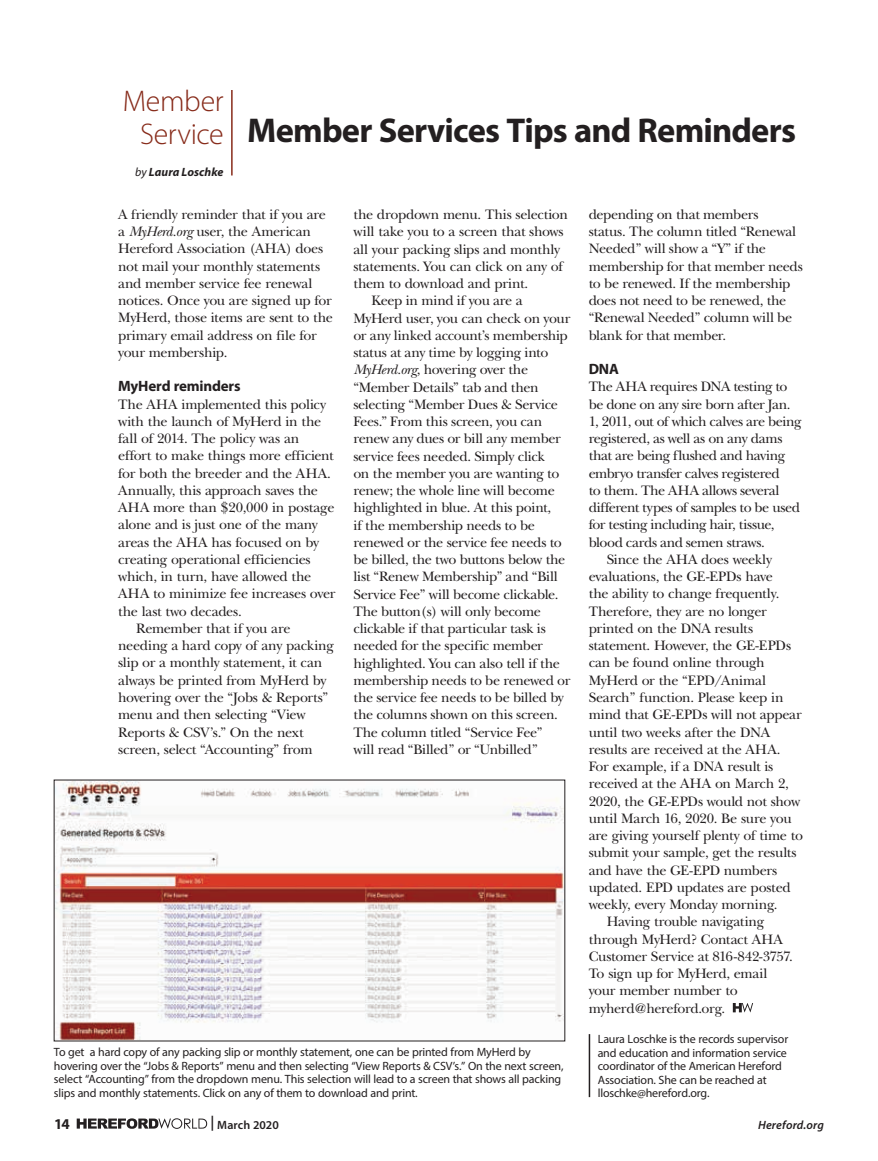
<style>
.page{position:relative;width:878px;height:1161px;background:#fff}
.page>*{position:absolute;margin:0;border:0;box-sizing:border-box;transform-origin:0 0}
.t1{font:700 34.5px "Myriad Pro";letter-spacing:-.025em;color:#231f20}
.t2{font:300 30px/33px "Myriad Pro";letter-spacing:-.015em;color:#872b1a;text-align:center}
.t3{font:700 15px "Myriad Pro";letter-spacing:-.015em;color:#231f20}
.t4{font:14.25px/17.2px "New Baskerville";letter-spacing:-.025em;color:#231f20}
.t5{font:14.25px "New Baskerville";letter-spacing:-.005em;color:#231f20}
.t6{font:12px/13.5px "Myriad Pro";letter-spacing:-.01em;color:#231f20}
.t7{font:italic 700 12px "Myriad Pro";letter-spacing:.005em;color:#231f20}
.t8{font:italic 600 12px "Myriad Pro";letter-spacing:.015em;color:#231f20}
.t9{font:600 12px "Myriad Pro";letter-spacing:.01em;color:#231f20}
.s1{font-weight:400}
.s2{font-style:italic}
.s3{font-size:15px}
</style>
<div class="page">
<hr style="left:588px;top:1034px;width:2px;height:63px;background:#231f20">
<svg style="left:732px;top:1003px;width:21px;height:9px"></svg>
<hr style="left:231px;top:90px;width:1px;height:86px;background:#872b1a">
<img style="left:56px;top:782px;width:507px;height:257px">
<svg style="left:77px;top:1118px;width:130px;height:11px"></svg>
<h2 class="t2" style="left:123px;top:85px;width:102px">Member<br>Service</h2>
<p class="t7" style="left:135px;top:164px;width:90px"><span class="s1">by</span> Laura Loschke</p>
<h1 class="t1" style="left:247px;top:108px;width:550px">Member Services Tips and Reminders</h1>
<p class="t4" style="left:118px;top:206px;width:216px">A friendly reminder that if you are a <span class="s2">MyHerd.org</span> user, the American<br>Hereford Association (AHA) does not mail your monthly statements and member service fee renewal notices. Once you are signed up for<br>MyHerd, those items are sent to the primary email address on file for your membership.</p>
<p class="t3" style="left:118px;top:377px;width:124px">MyHerd reminders</p>
<p class="t4" style="left:118px;top:395px;width:209px">The AHA implemented this policy</p>
<p class="t4" style="left:118px;top:413px;width:204px">with the launch of MyHerd in the</p>
<p class="t5" style="left:118px;top:430px;width:183px">fall of 2014. The policy was an</p>
<p class="t4" style="left:118px;top:447px;width:217px">effort to make things more efficient</p>
<p class="t4" style="left:118px;top:465px;width:214px">for both the breeder and the AHA.</p>
<p class="t4" style="left:118px;top:482px;width:201px">Annually, this approach saves the</p>
<p class="t4" style="left:118px;top:499px;width:218px">AHA more than $20,000 in postage</p>
<p class="t4" style="left:118px;top:516px;width:201px">alone and is just one of the many</p>
<p class="t4" style="left:118px;top:534px;width:202px">areas the AHA has focused on by</p>
<p class="t4" style="left:118px;top:551px;width:194px">creating operational efficiencies</p>
<p class="t4" style="left:118px;top:568px;width:195px">which, in turn, have allowed the</p>
<p class="t4" style="left:118px;top:585px;width:219px">AHA to minimize fee increases over</p>
<p class="t4" style="left:118px;top:603px;width:125px">the last two decades.</p>
<p class="t4" style="left:136px;top:620px;width:156px">Remember that if you are</p>
<p class="t4" style="left:118px;top:637px;width:217px">needing a hard copy of any packing</p>
<p class="t4" style="left:118px;top:654px;width:206px">slip or a monthly statement, it can</p>
<p class="t4" style="left:118px;top:672px;width:210px">always be printed from MyHerd by</p>
<p class="t4" style="left:118px;top:689px;width:212px">hovering over the “Jobs &amp; Reports”</p>
<p class="t4" style="left:118px;top:706px;width:189px">menu and then selecting “View</p>
<p class="t4" style="left:118px;top:723px;width:187px">Reports &amp; CSV’s.” On the next</p>
<p class="t4" style="left:118px;top:741px;width:196px">screen, select “Accounting” from</p>
<p class="t4" style="left:588px;top:206px;width:216px">depending on that members<br>status. The column titled “Renewal<br>Needed” will show a “Y” if the membership for that member needs to be renewed. If the membership does not need to be renewed, the “Renewal Needed” column will be blank for that member.</p>
<p class="t3" style="left:588px;top:359px;width:32px">DNA</p>
<p class="t4" style="left:588px;top:378px;width:200px">The AHA requires DNA testing to</p>
<p class="t4" style="left:588px;top:395px;width:203px">be done on any sire born after Jan.</p>
<p class="t4" style="left:588px;top:413px;width:214px">1, 2011, out of which calves are being</p>
<p class="t4" style="left:588px;top:430px;width:195px">registered, as well as on any dams</p>
<p class="t4" style="left:588px;top:447px;width:198px">that are being flushed and having</p>
<p class="t4" style="left:588px;top:465px;width:192px">embryo transfer calves registered</p>
<p class="t4" style="left:588px;top:482px;width:192px">to them. The AHA allows several</p>
<p class="t4" style="left:588px;top:499px;width:213px">different types of samples to be used</p>
<p class="t4" style="left:588px;top:516px;width:187px">for testing including hair, tissue,</p>
<p class="t4" style="left:588px;top:534px;width:178px">blood cards and semen straws.</p>
<p class="t4" style="left:606px;top:551px;width:167px">Since the AHA does weekly</p>
<p class="t4" style="left:588px;top:568px;width:186px">evaluations, the GE-EPDs have</p>
<p class="t4" style="left:588px;top:585px;width:192px">the ability to change frequently.</p>
<p class="t4" style="left:588px;top:603px;width:179px">Therefore, they are no longer</p>
<p class="t4" style="left:588px;top:620px;width:166px">printed on the DNA results</p>
<p class="t4" style="left:588px;top:637px;width:204px">statement. However, the GE-EPDs</p>
<p class="t4" style="left:588px;top:654px;width:178px">can be found online through</p>
<p class="t4" style="left:588px;top:672px;width:179px">MyHerd or the “EPD/Animal</p>
<p class="t4" style="left:588px;top:689px;width:196px">Search” function. Please keep in</p>
<p class="t4" style="left:588px;top:706px;width:214px">mind that GE-EPDs will not appear</p>
<p class="t4" style="left:588px;top:723px;width:183px">until two weeks after the DNA</p>
<p class="t4" style="left:588px;top:741px;width:193px">results are received at the AHA.</p>
<p class="t4" style="left:588px;top:758px;width:186px">For example, if a DNA result is</p>
<p class="t4" style="left:588px;top:775px;width:202px">received at the AHA on March 2,</p>
<p class="t4" style="left:588px;top:792px;width:213px">2020, the GE-EPDs would not show</p>
<p class="t4" style="left:588px;top:810px;width:204px">until March 16, 2020. Be sure you</p>
<p class="t4" style="left:588px;top:827px;width:216px">are giving yourself plenty of time to</p>
<p class="t4" style="left:588px;top:844px;width:209px">submit your sample, get the results</p>
<p class="t4" style="left:588px;top:861px;width:190px">and have the GE-EPD numbers</p>
<p class="t4" style="left:588px;top:879px;width:203px">updated. EPD updates are posted</p>
<p class="t4" style="left:588px;top:896px;width:190px">weekly, every Monday morning.</p>
<p class="t4" style="left:606px;top:913px;width:159px">Having trouble navigating</p>
<p class="t4" style="left:588px;top:930px;width:196px">through MyHerd? Contact AHA</p>
<p class="t4" style="left:588px;top:948px;width:206px">Customer Service at 816-842-3757.</p>
<p class="t4" style="left:588px;top:965px;width:180px">To sign up for MyHerd, email</p>
<p class="t4" style="left:588px;top:982px;width:150px">your member number to</p>
<p class="t4" style="left:588px;top:999px;width:138px">myherd@hereford.org.</p>
<p class="t6" style="left:597px;top:1032px;width:192px">Laura Loschke is the records supervisor and education and information service coordinator of the American Hereford Association. She can be reached at lloschke@hereford.org.</p>
<p class="t4" style="left:353px;top:206px;width:216px">the dropdown menu. This selection</p>
<p class="t4" style="left:353px;top:223px;width:212px">will take you to a screen that shows</p>
<p class="t4" style="left:353px;top:240px;width:208px">all your packing slips and monthly</p>
<p class="t4" style="left:353px;top:258px;width:211px">statements. You can click on any of</p>
<p class="t4" style="left:353px;top:275px;width:176px">them to download and print.</p>
<p class="t4" style="left:371px;top:292px;width:152px">Keep in mind if you are a</p>
<p class="t4" style="left:353px;top:309px;width:218px">MyHerd user, you can check on your</p>
<p class="t4" style="left:353px;top:327px;width:216px">or any linked account’s membership</p>
<p class="t4" style="left:353px;top:344px;width:196px">status at any time by logging into</p>
<p class="t4" style="left:353px;top:361px;width:176px"><span class="s2">MyHerd.org</span>, hovering over the</p>
<p class="t4" style="left:353px;top:378px;width:187px">“Member Details” tab and then</p>
<p class="t4" style="left:353px;top:396px;width:206px">selecting “Member Dues &amp; Service</p>
<p class="t4" style="left:353px;top:413px;width:190px">Fees.” From this screen, you can</p>
<p class="t4" style="left:353px;top:430px;width:209px">renew any dues or bill any member</p>
<p class="t4" style="left:353px;top:447px;width:193px">service fees needed. Simply click</p>
<p class="t4" style="left:353px;top:465px;width:207px">on the member you are wanting to</p>
<p class="t4" style="left:353px;top:482px;width:203px">renew; the whole line will become</p>
<p class="t4" style="left:353px;top:499px;width:199px">highlighted in blue. At this point,</p>
<p class="t4" style="left:353px;top:516px;width:183px">if the membership needs to be</p>
<p class="t4" style="left:353px;top:534px;width:210px">renewed or the service fee needs to</p>
<p class="t4" style="left:353px;top:551px;width:213px">be billed, the two buttons below the</p>
<p class="t4" style="left:353px;top:568px;width:206px">list “Renew Membership” and “Bill</p>
<p class="t4" style="left:353px;top:586px;width:206px">Service Fee” will become clickable.</p>
<p class="t4" style="left:353px;top:603px;width:189px">The button(s) will only become</p>
<p class="t4" style="left:353px;top:620px;width:194px">clickable if that particular task is</p>
<p class="t4" style="left:353px;top:637px;width:191px">needed for the specific member</p>
<p class="t4" style="left:353px;top:655px;width:208px">highlighted. You can also tell if the</p>
<p class="t4" style="left:353px;top:672px;width:218px">membership needs to be renewed or</p>
<p class="t4" style="left:353px;top:689px;width:212px">the service fee needs to be billed by</p>
<p class="t4" style="left:353px;top:706px;width:206px">the columns shown on this screen.</p>
<p class="t4" style="left:353px;top:724px;width:190px">The column titled “Service Fee”</p>
<p class="t4" style="left:353px;top:741px;width:186px">will read “Billed” or “Unbilled”</p>
<p class="t6" style="left:54px;top:1045px;width:511px">To get a hard copy of any packing slip or monthly statement, one can be printed from MyHerd by hovering over the “Jobs &amp; Reports” menu and then selecting “View Reports &amp; CSV’s.” On the next screen, select “Accounting” from the dropdown menu. This selection will lead to a screen that shows all packing slips and monthly statements. Click on any of them to download and print.</p>
<p class="t3" style="left:54px;top:1114px;width:17px">14</p>
<p class="t9" style="left:210px;top:1117px;width:70px"><span class="s3">|</span> March 2020</p>
<p class="t8" style="left:758px;top:1118px;width:67px">Hereford.org</p>
</div>
